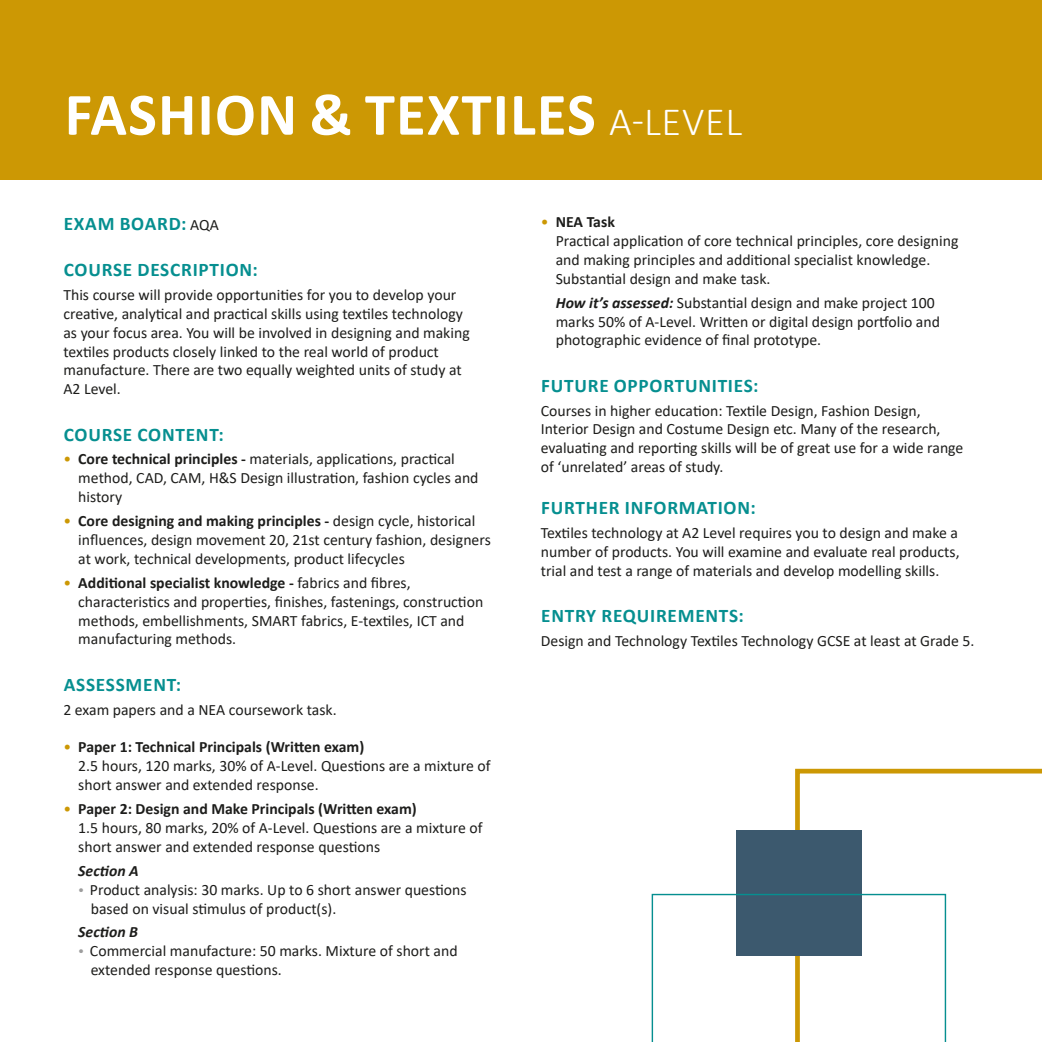
<style>
.page{position:relative;width:1042px;height:1042px;background:#fff}
.page>*{position:absolute;margin:0;border:0;box-sizing:border-box;transform-origin:0 0}
.t1{font:700 60.73px "Calibri";letter-spacing:.02em;color:#fff}
.t2{font:700 19.25px "Calibri";letter-spacing:.04em;color:#068f90}
.t3{font:15.75px/18.9px "Calibri";color:#1d1d1b}
.t4{font:700 15.75px "Calibri";color:#1d1d1b}
.t5{font:italic 700 15.75px "Calibri";color:#1d1d1b}
.s1{font-weight:300;font-size:40.25px}
.s2{font-weight:400;font-size:15.75px;color:#1d1d1b}
.s3{color:#cc9804}
.s4{font-weight:700}
.s5{font-weight:400;color:#cc9804}
.s6{font-size:12.25px;color:#9d9d9d}
.s7{font-weight:700;font-style:italic}
</style>
<div class="page">
<svg style="left:795px;top:769px;width:247px;height:273px"></svg>
<div style="left:736px;top:830px;width:125px;height:126px;background:#3c596e"></div>
<svg style="left:651px;top:894px;width:295px;height:148px"></svg>
<div style="left:0;top:0;width:1042px;height:180px;background:#cc9804"></div>
<p class="t1" style="left:65px;top:72px;width:679px">FASHION &amp; TEXTILES <span class="s1">A-LEVEL</span></p>
<p class="t2" style="left:64px;top:210px;width:156px">EXAM BOARD: <span class="s2">AQA</span></p>
<p class="t2" style="left:64px;top:256px;width:195px">COURSE DESCRIPTION:</p>
<p class="t3" style="left:63px;top:285px;width:408px">This course will provide opportunities for you to develop your creative, analytical and practical skills using textiles technology as your focus area. You will be involved in designing and making textiles products closely linked to the real world of product manufacture. There are two equally weighted units of study at</p>
<p class="t3" style="left:63px;top:379px;width:59px">A2 Level.</p>
<p class="t2" style="left:64px;top:420px;width:161px">COURSE CONTENT:</p>
<p class="t3" style="left:78px;top:449px;width:402px;text-indent:-15px"><span class="s3">•</span> <span class="s4">Core technical principles -</span> materials, applications, practical method, CAD, CAM, H&amp;S Design illustration, fashion cycles and history</p>
<p class="t3" style="left:78px;top:511px;width:414px;text-indent:-15px"><span class="s3">•</span> <span class="s4">Core designing and making principles -</span> design cycle, historical influences, design movement 20, 21st century fashion, designers at work, technical developments, product lifecycles</p>
<p class="t3" style="left:78px;top:573px;width:406px;text-indent:-15px"><span class="s3">•</span> <span class="s4">Additional specialist knowledge -</span> fabrics and fibres, characteristics and properties, finishes, fastenings, construction methods, embellishments, SMART fabrics, E-textiles, ICT and manufacturing methods.</p>
<p class="t2" style="left:64px;top:671px;width:119px">ASSESSMENT:</p>
<p class="t3" style="left:63px;top:699px;width:275px">2 exam papers and a NEA coursework task.</p>
<p class="t4" style="left:63px;top:736px;width:302px"><span class="s5">•</span> Paper 1: Technical Principals (Written exam)</p>
<p class="t3" style="left:78px;top:756px;width:414px">2.5 hours, 120 marks, 30% of A-Level. Questions are a mixture of short answer and extended response.</p>
<p class="t4" style="left:63px;top:797px;width:355px"><span class="s5">•</span> Paper 2: Design and Make Principals (Written exam)</p>
<p class="t3" style="left:78px;top:818px;width:406px">1.5 hours, 80 marks, 20% of A-Level. Questions are a mixture of short answer and extended response questions</p>
<p class="t5" style="left:78px;top:859px;width:62px">Section A</p>
<p class="t3" style="left:78px;top:879px;width:390px"><span class="s6">•</span> Product analysis: 30 marks. Up to 6 short answer questions</p>
<p class="t3" style="left:91px;top:898px;width:247px">based on visual stimulus of product(s).</p>
<p class="t5" style="left:78px;top:921px;width:61px">Section B</p>
<p class="t3" style="left:78px;top:941px;width:381px"><span class="s6">•</span> Commercial manufacture: 50 marks. Mixture of short and</p>
<p class="t3" style="left:91px;top:960px;width:193px">extended response questions.</p>
<p class="t4" style="left:541px;top:211px;width:76px"><span class="s5">•</span> NEA Task</p>
<p class="t3" style="left:556px;top:231px;width:404px">Practical application of core technical principles, core designing and making principles and additional specialist knowledge.<br>Substantial design and make task.</p>
<p class="t3" style="left:556px;top:293px;width:386px"><span class="s7">How it’s assessed:</span> Substantial design and make project 100 marks 50% of A-Level. Written or digital design portfolio and photographic evidence of final prototype.</p>
<p class="t2" style="left:541px;top:372px;width:219px">FUTURE OPPORTUNITIES:</p>
<p class="t3" style="left:541px;top:400px;width:424px">Courses in higher education: Textile Design, Fashion Design, Interior Design and Costume Design etc. Many of the research, evaluating and reporting skills will be of great use for a wide range of ‘unrelated’ areas of study.</p>
<p class="t2" style="left:541px;top:494px;width:216px">FURTHER INFORMATION:</p>
<p class="t3" style="left:541px;top:523px;width:420px;text-align:justify">Textiles technology at A2 Level requires you to design and make a number of products. You will examine and evaluate real products, trial and test a range of materials and develop modelling skills.</p>
<p class="t2" style="left:541px;top:602px;width:204px">ENTRY REQUIREMENTS:</p>
<p class="t3" style="left:541px;top:631px;width:435px">Design and Technology Textiles Technology GCSE at least at Grade 5.</p>
</div>
